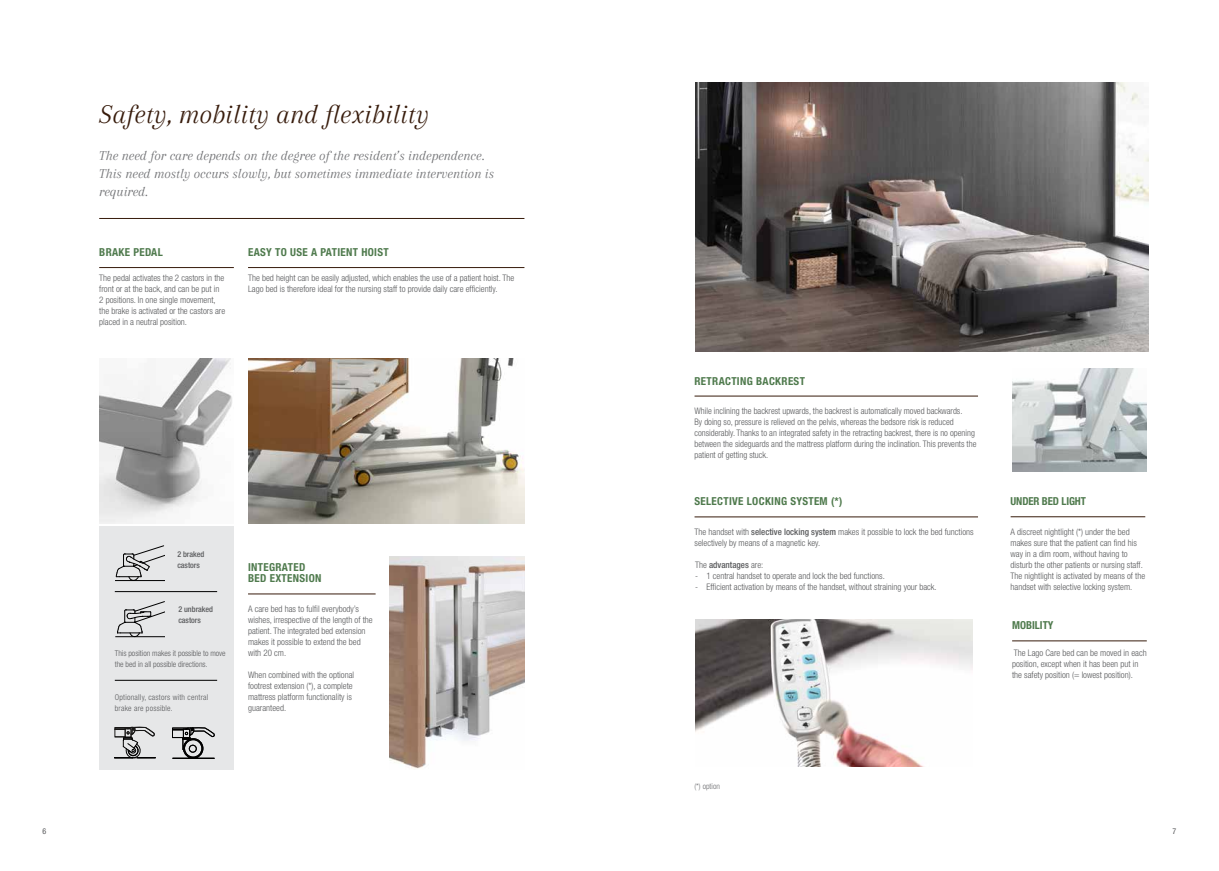
<style>
.page{position:relative;width:1219px;height:871px;background:#fff}
.page>*{position:absolute;margin:0;border:0;box-sizing:border-box;transform-origin:0 0}
.t1{font:italic 28px "Arapey";color:#371b0b}
.t2{font:italic 14px/18px "Arapey";color:#6d6e71}
.t3{font:700 condensed 11px/11px "Helvetica Neue LT Std";letter-spacing:.03em;color:#4f7a4d}
.t4{font:700 condensed 11px "Helvetica Neue LT Std";letter-spacing:-.01em;color:#4f7a4d}
.t5{font:700 condensed 11px "Helvetica Neue LT Std";color:#4f7a4d}
.t6{font:300 condensed 9px/11px "Helvetica Neue LT Std";color:#58595b}
.t7{font:500 condensed 9px "Helvetica Neue LT Std";color:#58595b}
.t8{font:300 condensed 8px/11px "Helvetica Neue LT Std";color:#58595b}
.t9{font:300 condensed 8px/11px "Helvetica Neue LT Std";letter-spacing:.03em;color:#58595b}
.t10{font:500 condensed 8px/11px "Helvetica Neue LT Std";color:#58595b}
.t11{font:300 condensed 8px "Helvetica Neue LT Std";color:#6d6e71}
.t12{font:condensed 8px "Helvetica Neue LT Std";color:#58595b}
.s1{font-weight:500}
.s2{font-weight:300}
</style>
<div class="page">
<img style="left:99px;top:358px;width:133px;height:165px">
<img style="left:248px;top:358px;width:276px;height:165px">
<img style="left:390px;top:556px;width:134px;height:212px">
<img style="left:695px;top:82px;width:453px;height:269px">
<img style="left:695px;top:619px;width:277px;height:146px">
<img style="left:1012px;top:369px;width:135px;height:102px">
<hr style="left:99px;top:218px;width:425px;height:1px;background:#371b0b">
<hr style="left:99px;top:267px;width:135px;height:1px;background:#371b0b">
<hr style="left:248px;top:267px;width:276px;height:1px;background:#371b0b">
<hr style="left:248px;top:593px;width:128px;height:1px;background:#371b0b">
<div style="left:99px;top:526px;width:135px;height:242px;background:#e6e7e8"></div>
<hr style="left:1011px;top:516px;width:134px;height:1px;background:#371b0b">
<hr style="left:1012px;top:640px;width:135px;height:1px;background:#371b0b">
<hr style="left:694px;top:516px;width:284px;height:1px;background:#371b0b">
<hr style="left:694px;top:396px;width:284px;height:1px;background:#371b0b">
<hr style="left:115px;top:591px;width:102px;height:1px;background:#000">
<hr style="left:115px;top:680px;width:102px;height:1px;background:#000">
<svg style="left:116px;top:545px;width:48px;height:35px"></svg>
<hr style="left:115px;top:580px;width:49px;height:1px;background:#000">
<svg style="left:117px;top:601px;width:48px;height:36px"></svg>
<hr style="left:115px;top:636px;width:49px;height:1px;background:#000">
<svg style="left:172px;top:727px;width:43px;height:31px"></svg>
<svg style="left:114px;top:726px;width:42px;height:32px"></svg>
<h1 class="t1" style="left:100px;top:99px;width:331px">Safety, mobility and flexibility</h1>
<h2 class="t2" style="left:99px;top:146px;width:396px">The need for care depends on the degree of the resident’s independence.<br>This need mostly occurs slowly, but sometimes immediate intervention is required.</h2>
<p class="t3" style="left:99px;top:246px;width:65px">BRAKE PEDAL</p>
<p class="t6" style="left:99px;top:272px;width:128px">The pedal activates the 2 castors in the front or at the back, and can be put in 2 positions. In one single movement, the brake is activated or the castors are placed in a neutral position.</p>
<p class="t3" style="left:248px;top:246px;width:142px">EASY TO USE A PATIENT HOIST</p>
<p class="t6" style="left:248px;top:272px;width:268px">The bed height can be easily adjusted, which enables the use of a patient hoist. The<br>Lago bed is therefore ideal for the nursing staff to provide daily care efficiently.</p>
<p class="t10" style="left:177px;top:548px;width:28px">2 braked castors</p>
<p class="t10" style="left:178px;top:603px;width:36px">2 unbraked castors</p>
<p class="t8" style="left:115px;top:647px;width:112px">This position makes it possible to move the bed in all possible directions.</p>
<p class="t9" style="left:115px;top:691px;width:95px">Optionally, castors with central brake are possible.</p>
<p class="t3" style="left:248px;top:561px;width:75px">INTEGRATED<br>BED EXTENSION</p>
<p class="t6" style="left:248px;top:602px;width:126px">A care bed has to fulfil everybody’s wishes, irrespective of the length of the patient. The integrated bed extension makes it possible to extend the bed with 20 cm.</p>
<p class="t6" style="left:248px;top:668px;width:108px">When combined with the optional footrest extension (*), a complete mattress platform functionality is guaranteed.</p>
<p class="t3" style="left:694px;top:375px;width:112px">RETRACTING BACKREST</p>
<p class="t6" style="left:694px;top:404px;width:283px">While inclining the backrest upwards, the backrest is automatically moved backwards.<br>By doing so, pressure is relieved on the pelvis, whereas the bedsore risk is reduced considerably. Thanks to an integrated safety in the retracting backrest, there is no opening between the sideguards and the mattress platform during the inclination. This prevents the patient of getting stuck.</p>
<p class="t3" style="left:694px;top:495px;width:149px">SELECTIVE LOCKING SYSTEM (*)</p>
<p class="t6" style="left:694px;top:525px;width:281px">The handset with <span class="s1">selective locking system</span> makes it possible to lock the bed functions selectively by means of a magnetic key.</p>
<p class="t7" style="left:695px;top:559px;width:70px"><span class="s2">The</span> advantages <span class="s2">are:</span></p>
<p class="t6" style="left:695px;top:569px;width:191px">- 1 central handset to operate and lock the bed functions.</p>
<p class="t6" style="left:695px;top:580px;width:243px">- Efficient activation by means of the handset, without straining your back.</p>
<p class="t4" style="left:1011px;top:494px;width:77px">UNDER BED LIGHT</p>
<p class="t6" style="left:1011px;top:525px;width:136px">A discreet nightlight (*) under the bed makes sure that the patient can find his way in a dim room, without having to disturb the other patients or nursing staff.<br>The nightlight is activated by means of the handset with selective locking system.</p>
<p class="t5" style="left:1012px;top:618px;width:43px">MOBILITY</p>
<p class="t6" style="left:1012px;top:646px;width:136px">The Lago Care bed can be moved in each position, except when it has been put in the safety position (= lowest position).</p>
<p class="t11" style="left:694px;top:781px;width:27px">(*) option</p>
<p class="t12" style="left:43px;top:825px;width:5px">6</p>
<p class="t12" style="left:1173px;top:826px;width:5px">7</p>
</div>
